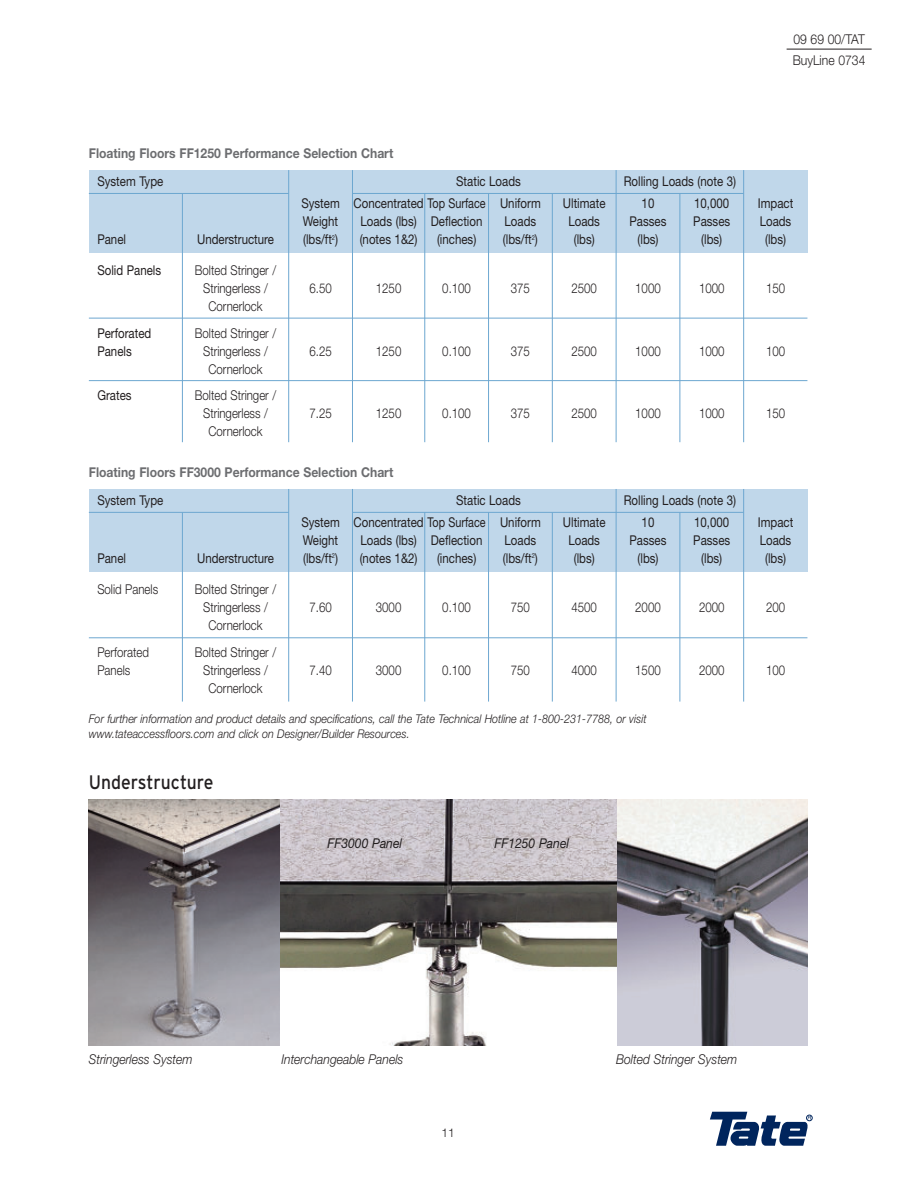
<style>
.page{position:relative;width:918px;height:1188px;background:#fff}
.page>*{position:absolute;margin:0;border:0;box-sizing:border-box;transform-origin:0 0}
.t1{font:19.5px "Interstate";color:#231f20;scale:.9 1}
.t2{font:13.5px "Helvetica Neue";color:#231f20;scale:.85 1}
.t3{font:300 13.5px/18px "Helvetica Neue";color:#231f20;text-align:center;scale:.85 1}
.t4{font:700 13.5px "Helvetica Neue";color:#6c6d70;scale:.9 1}
.t5{font:italic 300 13.5px "Helvetica Neue";color:#231f20;scale:.9 1}
.t6{font:italic 13.5px "Helvetica Neue";color:#231f20;scale:.9 1}
.t7{font:300 13.5px/21px "Helvetica Neue";color:#231f20;scale:.9 1}
.t8{font:italic 300 12px/15px "Helvetica Neue";color:#231f20;scale:.9 1}
.t9{font:300 12px "Helvetica Neue";color:#231f20}
</style>
<div class="page">
<svg style="left:710px;top:1112px;width:102px;height:34px"></svg>
<hr style="left:787px;top:49px;width:85px;height:1px;background:#231f20">
<div style="left:89px;top:170px;width:718px;height:83px;background:#c0d7ea"></div>
<hr style="left:89px;top:318px;width:718px;height:1px;background:#6da7d0">
<hr style="left:89px;top:380px;width:718px;height:1px;background:#6da7d0">
<hr style="left:182px;top:193px;width:1px;height:249px;background:#6da7d0">
<hr style="left:89px;top:193px;width:200px;height:1px;background:#6da7d0">
<hr style="left:352px;top:193px;width:392px;height:1px;background:#6da7d0">
<hr style="left:288px;top:170px;width:1px;height:272px;background:#6da7d0">
<hr style="left:352px;top:170px;width:1px;height:272px;background:#6da7d0">
<hr style="left:616px;top:170px;width:1px;height:272px;background:#6da7d0">
<hr style="left:743px;top:170px;width:1px;height:272px;background:#6da7d0">
<hr style="left:488px;top:193px;width:1px;height:249px;background:#6da7d0">
<hr style="left:424px;top:193px;width:1px;height:249px;background:#6da7d0">
<hr style="left:552px;top:193px;width:1px;height:249px;background:#6da7d0">
<hr style="left:680px;top:193px;width:1px;height:249px;background:#6da7d0">
<div style="left:89px;top:489px;width:718px;height:83px;background:#c0d7ea"></div>
<hr style="left:182px;top:512px;width:1px;height:190px;background:#6da7d0">
<hr style="left:89px;top:512px;width:200px;height:1px;background:#6da7d0">
<hr style="left:89px;top:637px;width:718px;height:1px;background:#6da7d0">
<hr style="left:352px;top:512px;width:392px;height:1px;background:#6da7d0">
<hr style="left:288px;top:489px;width:1px;height:213px;background:#6da7d0">
<hr style="left:352px;top:489px;width:1px;height:213px;background:#6da7d0">
<hr style="left:616px;top:489px;width:1px;height:213px;background:#6da7d0">
<hr style="left:743px;top:489px;width:1px;height:213px;background:#6da7d0">
<hr style="left:488px;top:512px;width:1px;height:190px;background:#6da7d0">
<hr style="left:424px;top:512px;width:1px;height:190px;background:#6da7d0">
<hr style="left:552px;top:512px;width:1px;height:190px;background:#6da7d0">
<hr style="left:680px;top:512px;width:1px;height:190px;background:#6da7d0">
<img style="left:89px;top:799px;width:718px;height:247px">
<svg style="left:280px;top:799px;width:336px;height:247px"></svg>
<p class="t4" style="left:89px;top:149px;width:340px">Floating Floors FF1250 Performance Selection Chart</p>
<p class="t7" style="left:793px;top:30px;width:82px">09 69 00/TAT<br>BuyLine 0734</p>
<p class="t2" style="left:97px;top:176px;width:79px">System Type</p>
<p class="t2" style="left:456px;top:176px;width:78px">Static Loads</p>
<p class="t2" style="left:624px;top:176px;width:134px">Rolling Loads (note 3)</p>
<p class="t2" style="left:301px;top:199px;width:283px">System Concentrated Top Surface Uniform</p>
<p class="t2" style="left:563px;top:199px;width:52px">Ultimate</p>
<p class="t2" style="left:642px;top:199px;width:17px">10</p>
<p class="t2" style="left:694px;top:199px;width:43px">10,000</p>
<p class="t2" style="left:758px;top:199px;width:43px">Impact</p>
<p class="t2" style="left:303px;top:217px;width:43px">Weight</p>
<p class="t2" style="left:361px;top:217px;width:145px">Loads (lbs) Deflection</p>
<p class="t2" style="left:505px;top:217px;width:39px">Loads</p>
<p class="t2" style="left:568px;top:217px;width:39px">Loads</p>
<p class="t2" style="left:630px;top:217px;width:45px">Passes</p>
<p class="t2" style="left:693px;top:217px;width:45px">Passes</p>
<p class="t2" style="left:760px;top:217px;width:39px">Loads</p>
<p class="t2" style="left:97px;top:235px;width:35px">Panel</p>
<p class="t2" style="left:197px;top:235px;width:92px">Understructure</p>
<p class="t2" style="left:303px;top:235px;width:43px">(lbs/ft<sup>2</sup>)</p>
<p class="t2" style="left:360px;top:235px;width:70px">(notes 1&amp;2)</p>
<p class="t2" style="left:437px;top:235px;width:48px">(inches)</p>
<p class="t2" style="left:503px;top:235px;width:43px">(lbs/ft<sup>2</sup>)</p>
<p class="t2" style="left:574px;top:235px;width:26px">(lbs)</p>
<p class="t2" style="left:637px;top:235px;width:26px">(lbs)</p>
<p class="t2" style="left:701px;top:235px;width:26px">(lbs)</p>
<p class="t2" style="left:765px;top:235px;width:26px">(lbs)</p>
<p class="t2" style="left:97px;top:265px;width:77px">Solid Panels</p>
<p class="t3" style="left:195px;top:263px;width:97px">Bolted Stringer /<br>Stringerless /</p>
<p class="t3" style="left:309px;top:281px;width:28px">6.50</p>
<p class="t3" style="left:376px;top:281px;width:32px">1250</p>
<p class="t3" style="left:442px;top:281px;width:35px">0.100</p>
<p class="t3" style="left:511px;top:281px;width:24px">375</p>
<p class="t3" style="left:571px;top:281px;width:32px">2500</p>
<p class="t3" style="left:635px;top:281px;width:32px">1000</p>
<p class="t3" style="left:699px;top:281px;width:32px">1000</p>
<p class="t3" style="left:766px;top:281px;width:24px">150</p>
<p class="t3" style="left:208px;top:299px;width:65px">Cornerlock</p>
<p class="t2" style="left:97px;top:328px;width:65px">Perforated</p>
<p class="t3" style="left:195px;top:325px;width:97px">Bolted Stringer /</p>
<p class="t2" style="left:97px;top:346px;width:42px">Panels</p>
<p class="t3" style="left:203px;top:343px;width:78px">Stringerless /</p>
<p class="t3" style="left:309px;top:343px;width:28px">6.25</p>
<p class="t3" style="left:376px;top:343px;width:32px">1250</p>
<p class="t3" style="left:442px;top:343px;width:35px">0.100</p>
<p class="t3" style="left:511px;top:343px;width:24px">375</p>
<p class="t3" style="left:571px;top:343px;width:32px">2500</p>
<p class="t3" style="left:635px;top:343px;width:32px">1000</p>
<p class="t3" style="left:699px;top:343px;width:32px">1000</p>
<p class="t3" style="left:766px;top:343px;width:24px">100</p>
<p class="t3" style="left:208px;top:361px;width:65px">Cornerlock</p>
<p class="t2" style="left:97px;top:390px;width:42px">Grates</p>
<p class="t3" style="left:195px;top:388px;width:97px">Bolted Stringer /<br>Stringerless /</p>
<p class="t3" style="left:309px;top:406px;width:28px">7.25</p>
<p class="t3" style="left:376px;top:406px;width:32px">1250</p>
<p class="t3" style="left:442px;top:406px;width:35px">0.100</p>
<p class="t3" style="left:511px;top:406px;width:24px">375</p>
<p class="t3" style="left:571px;top:406px;width:32px">2500</p>
<p class="t3" style="left:635px;top:406px;width:32px">1000</p>
<p class="t3" style="left:699px;top:406px;width:32px">1000</p>
<p class="t3" style="left:766px;top:406px;width:24px">150</p>
<p class="t3" style="left:208px;top:424px;width:65px">Cornerlock</p>
<p class="t4" style="left:89px;top:468px;width:340px">Floating Floors FF3000 Performance Selection Chart</p>
<p class="t2" style="left:97px;top:495px;width:79px">System Type</p>
<p class="t2" style="left:456px;top:495px;width:78px">Static Loads</p>
<p class="t2" style="left:624px;top:495px;width:134px">Rolling Loads (note 3)</p>
<p class="t2" style="left:301px;top:518px;width:283px">System Concentrated Top Surface Uniform</p>
<p class="t2" style="left:563px;top:518px;width:52px">Ultimate</p>
<p class="t2" style="left:642px;top:518px;width:17px">10</p>
<p class="t2" style="left:694px;top:518px;width:43px">10,000</p>
<p class="t2" style="left:758px;top:518px;width:43px">Impact</p>
<p class="t2" style="left:303px;top:536px;width:43px">Weight</p>
<p class="t2" style="left:361px;top:536px;width:145px">Loads (lbs) Deflection</p>
<p class="t2" style="left:505px;top:536px;width:39px">Loads</p>
<p class="t2" style="left:568px;top:536px;width:39px">Loads</p>
<p class="t2" style="left:630px;top:536px;width:45px">Passes</p>
<p class="t2" style="left:693px;top:536px;width:45px">Passes</p>
<p class="t2" style="left:760px;top:536px;width:39px">Loads</p>
<p class="t2" style="left:97px;top:554px;width:35px">Panel</p>
<p class="t2" style="left:197px;top:554px;width:92px">Understructure</p>
<p class="t2" style="left:303px;top:554px;width:43px">(lbs/ft<sup>2</sup>)</p>
<p class="t2" style="left:360px;top:554px;width:70px">(notes 1&amp;2)</p>
<p class="t2" style="left:437px;top:554px;width:48px">(inches)</p>
<p class="t2" style="left:503px;top:554px;width:43px">(lbs/ft<sup>2</sup>)</p>
<p class="t2" style="left:574px;top:554px;width:26px">(lbs)</p>
<p class="t2" style="left:637px;top:554px;width:26px">(lbs)</p>
<p class="t2" style="left:701px;top:554px;width:26px">(lbs)</p>
<p class="t2" style="left:765px;top:554px;width:26px">(lbs)</p>
<p class="t3" style="left:97px;top:581px;width:73px">Solid Panels</p>
<p class="t3" style="left:195px;top:581px;width:97px">Bolted Stringer /<br>Stringerless /</p>
<p class="t3" style="left:309px;top:599px;width:28px">7.60</p>
<p class="t3" style="left:376px;top:599px;width:32px">3000</p>
<p class="t3" style="left:442px;top:599px;width:35px">0.100</p>
<p class="t3" style="left:511px;top:599px;width:24px">750</p>
<p class="t3" style="left:571px;top:599px;width:32px">4500</p>
<p class="t3" style="left:635px;top:599px;width:32px">2000</p>
<p class="t3" style="left:699px;top:599px;width:32px">2000</p>
<p class="t3" style="left:766px;top:599px;width:24px">200</p>
<p class="t3" style="left:208px;top:617px;width:65px">Cornerlock</p>
<p class="t3" style="left:97px;top:644px;width:62px">Perforated</p>
<p class="t3" style="left:195px;top:644px;width:97px">Bolted Stringer /</p>
<p class="t3" style="left:97px;top:662px;width:40px">Panels</p>
<p class="t3" style="left:203px;top:662px;width:78px">Stringerless /</p>
<p class="t3" style="left:309px;top:662px;width:28px">7.40</p>
<p class="t3" style="left:376px;top:662px;width:32px">3000</p>
<p class="t3" style="left:442px;top:662px;width:35px">0.100</p>
<p class="t3" style="left:511px;top:662px;width:24px">750</p>
<p class="t3" style="left:571px;top:662px;width:32px">4000</p>
<p class="t3" style="left:635px;top:662px;width:32px">1500</p>
<p class="t3" style="left:699px;top:662px;width:32px">2000</p>
<p class="t3" style="left:766px;top:662px;width:24px">100</p>
<p class="t3" style="left:208px;top:680px;width:65px">Cornerlock</p>
<p class="t8" style="left:89px;top:712px;width:621px">For further information and product details and specifications, call the Tate Technical Hotline at 1-800-231-7788, or visit www.tateaccessfloors.com and click on Designer/Builder Resources.</p>
<h1 class="t1" style="left:89px;top:775px;width:140px">Understructure</h1>
<p class="t6" style="left:327px;top:839px;width:85px">FF3000 Panel</p>
<p class="t6" style="left:494px;top:839px;width:85px">FF1250 Panel</p>
<p class="t5" style="left:89px;top:1054px;width:117px">Stringerless System</p>
<p class="t5" style="left:281px;top:1054px;width:137px">Interchangeable Panels</p>
<p class="t5" style="left:616px;top:1054px;width:136px">Bolted Stringer System</p>
<p class="t9" style="left:441px;top:1128px;width:15px">11</p>
</div>
